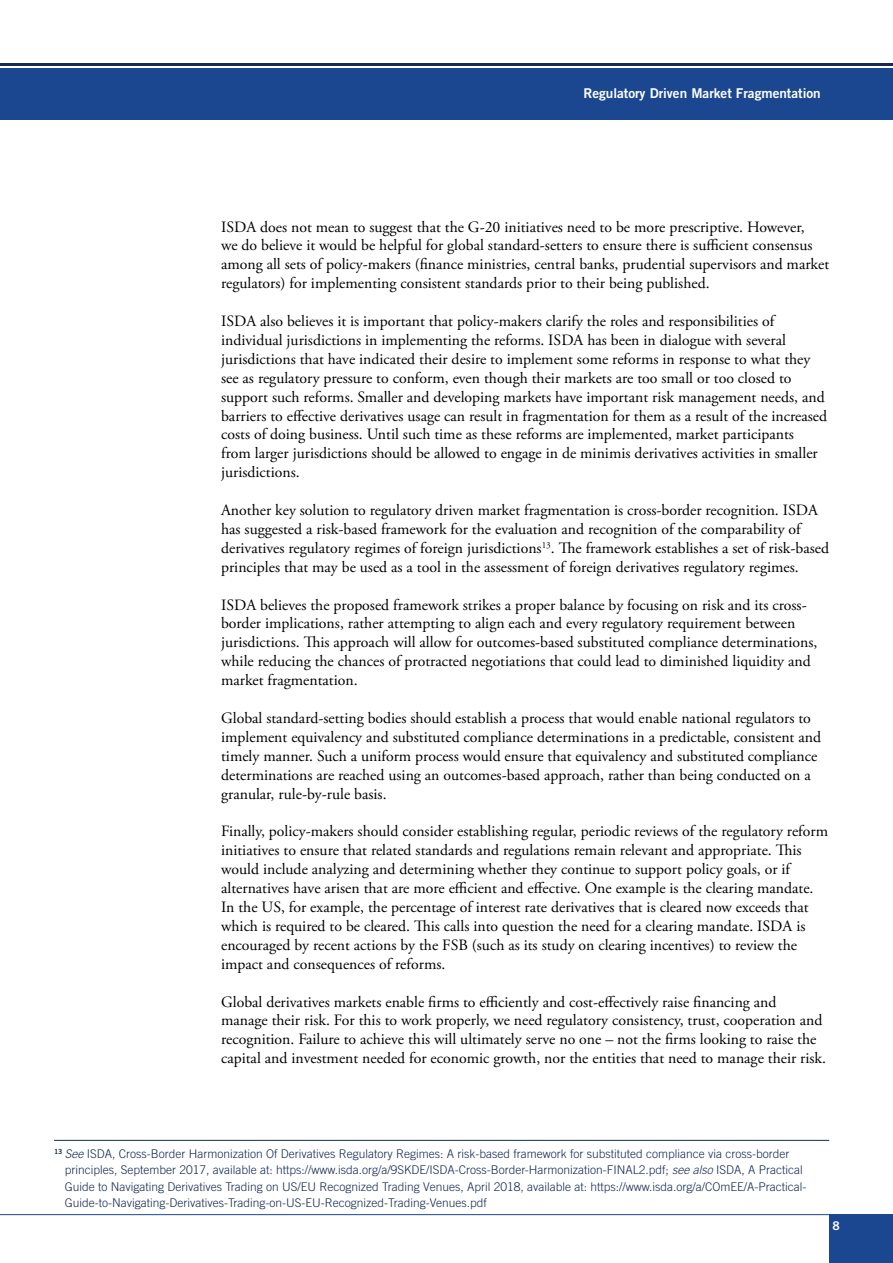
<style>
.page{position:relative;width:893px;height:1263px;background:#fff}
.page>*{position:absolute;margin:0;border:0;box-sizing:border-box;transform-origin:0 0}
.t1{font:15.75px/18.9px "Adobe Garamond Pro";color:#000}
.t2{font:13.5px "Trade Gothic LT Std Bd 2";color:#fff}
.t3{font:300 12px/16.5px "Trade Gothic LT Std";color:#152a52}
.t4{font:12px "Trade Gothic Bold Two";color:#fff}
.s1{font-style:italic}
</style>
<div class="page">
<div style="left:0;top:68px;width:893px;height:51px;background:#1a4790"></div>
<hr style="left:0;top:64px;width:893px;height:2px;background:#152a52">
<div style="left:829px;top:1214px;width:64px;height:49px;background:#1a4790"></div>
<hr style="left:0;top:1214px;width:829px;height:1px;background:#1a4790">
<hr style="left:54px;top:1140px;width:775px;height:1px;background:#152a52">
<p class="t2" style="left:583px;top:85px;width:239px">Regulatory Driven Market Fragmentation</p>
<p class="t1" style="left:221px;top:218px;width:610px">ISDA does not mean to suggest that the G-20 initiatives need to be more prescriptive. However,<br>we do believe it would be helpful for global standard-setters to ensure there is sufficient consensus among all sets of policy-makers (finance ministries, central banks, prudential supervisors and market regulators) for implementing consistent standards prior to their being published.</p>
<p class="t1" style="left:221px;top:312px;width:608px">ISDA also believes it is important that policy-makers clarify the roles and responsibilities of individual jurisdictions in implementing the reforms. ISDA has been in dialogue with several jurisdictions that have indicated their desire to implement some reforms in response to what they see as regulatory pressure to conform, even though their markets are too small or too closed to support such reforms. Smaller and developing markets have important risk management needs, and barriers to effective derivatives usage can result in fragmentation for them as a result of the increased costs of doing business. Until such time as these reforms are implemented, market participants from larger jurisdictions should be allowed to engage in de minimis derivatives activities in smaller jurisdictions.</p>
<p class="t1" style="left:221px;top:501px;width:609px">Another key solution to regulatory driven market fragmentation is cross-border recognition. ISDA has suggested a risk-based framework for the evaluation and recognition of the comparability of derivatives regulatory regimes of foreign jurisdictions<sup>13</sup>. The framework establishes a set of risk-based principles that may be used as a tool in the assessment of foreign derivatives regulatory regimes.</p>
<p class="t1" style="left:221px;top:596px;width:598px">ISDA believes the proposed framework strikes a proper balance by focusing on risk and its cross&shy;border implications, rather attempting to align each and every regulatory requirement between jurisdictions. This approach will allow for outcomes-based substituted compliance determinations, while reducing the chances of protracted negotiations that could lead to diminished liquidity and market fragmentation.</p>
<p class="t1" style="left:221px;top:709px;width:601px">Global standard-setting bodies should establish a process that would enable national regulators to implement equivalency and substituted compliance determinations in a predictable, consistent and timely manner. Such a uniform process would ensure that equivalency and substituted compliance determinations are reached using an outcomes-based approach, rather than being conducted on a granular, rule-by-rule basis.</p>
<p class="t1" style="left:221px;top:822px;width:608px">Finally, policy-makers should consider establishing regular, periodic reviews of the regulatory reform initiatives to ensure that related standards and regulations remain relevant and appropriate. This would include analyzing and determining whether they continue to support policy goals, or if alternatives have arisen that are more efficient and effective. One example is the clearing mandate.<br>In the US, for example, the percentage of interest rate derivatives that is cleared now exceeds that which is required to be cleared. This calls into question the need for a clearing mandate. ISDA is encouraged by recent actions by the FSB (such as its study on clearing incentives) to review the impact and consequences of reforms.</p>
<p class="t1" style="left:221px;top:993px;width:606px">Global derivatives markets enable firms to efficiently and cost-effectively raise financing and manage their risk. For this to work properly, we need regulatory consistency, trust, cooperation and recognition. Failure to achieve this will ultimately serve no one – not the firms looking to raise the capital and investment needed for economic growth, nor the entities that need to manage their risk.</p>
<p class="t3" style="left:65px;top:1145px;width:743px;text-indent:-11px"><sup>13</sup> <span class="s1">See</span> ISDA, Cross-Border Harmonization Of Derivatives Regulatory Regimes: A risk-based framework for substituted compliance via cross-border principles, September 2017, available at: https://www.isda.org/a/9SKDE/ISDA-Cross-Border-Harmonization-FINAL2.pdf; <span class="s1">see also</span> ISDA, A Practical Guide to Navigating Derivatives Trading on US/EU Recognized Trading Venues, April 2018, available at: https://www.isda.org/a/COmEE/A-Practical-Guide-to-Navigating-Derivatives-Trading-on-US-EU-Recognized-Trading-Venues.pdf</p>
<p class="t4" style="left:833px;top:1219px;width:9px">8</p>
</div>
